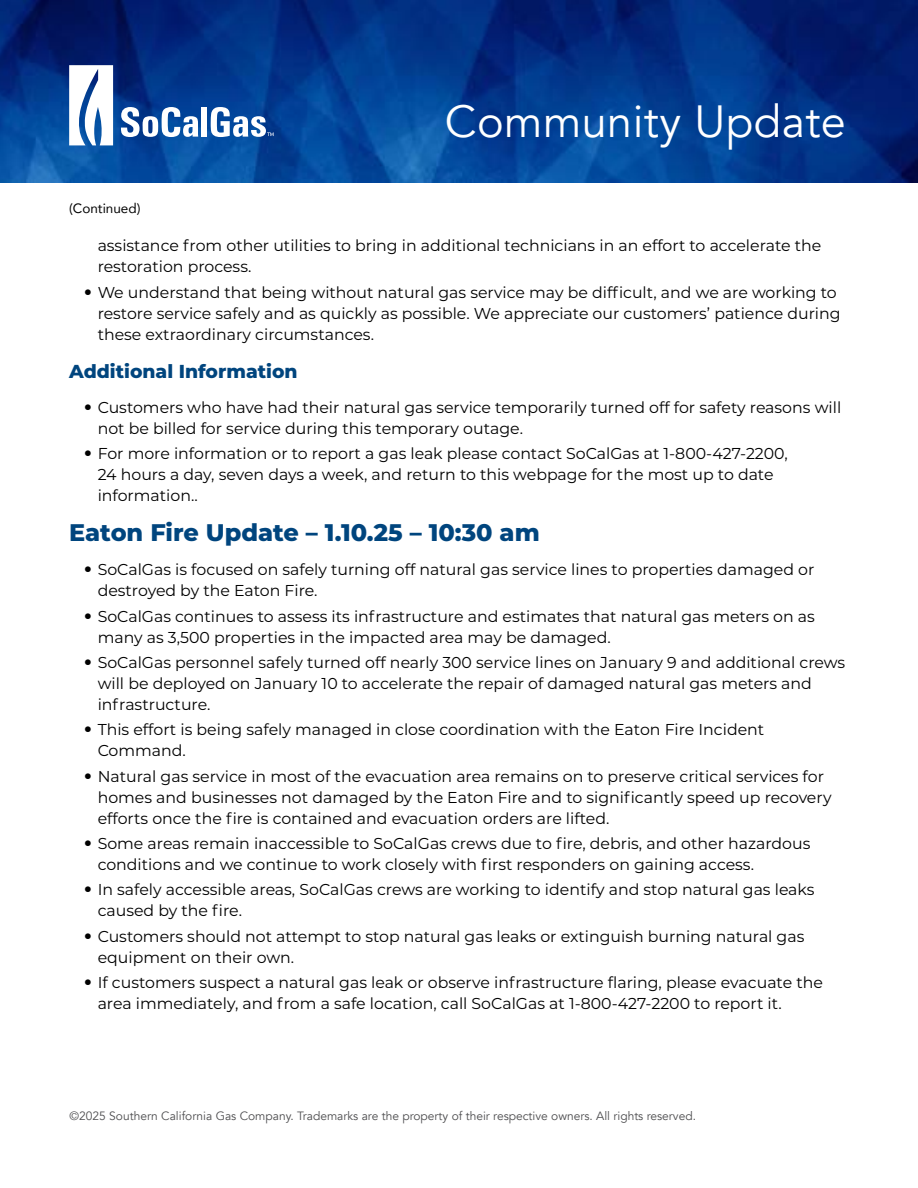
<style>
.page{position:relative;width:918px;height:1188px;background:#fff}
.page>*{position:absolute;margin:0;border:0;box-sizing:border-box;transform-origin:0 0}
.t1{font:45px "Avenir";letter-spacing:.01em;color:#fff}
.t2{font:800 24px "Montserrat";color:#00457e}
.t3{font:800 18.75px "Montserrat";color:#00457e}
.t4{font:15.75px/21px "Montserrat";color:#000}
.t5{font:13.5px "Avenir";color:#000}
.t6{font:12px "Avenir";color:#4d4d4f}
.s1{font-family:"Interstate";font-weight:700}
</style>
<div class="page">
<img style="left:0;top:0;width:918px;height:182px">
<svg style="left:69px;top:65px;width:44px;height:80px"></svg>
<svg style="left:121px;top:107px;width:77px;height:30px"></svg>
<div style="left:202px;top:107px;width:5px;height:30px;background:#fff"></div>
<svg style="left:211px;top:107px;width:63px;height:30px"></svg>
<h1 class="t1" style="left:445px;top:94px;width:402px">Community Update</h1>
<p class="t5" style="left:69px;top:197px;width:73px">(Continued)</p>
<p class="t4" style="left:98px;top:235px;width:725px">assistance from other utilities to bring in additional technicians in an effort to accelerate the restoration process.</p>
<p class="t4" style="left:98px;top:281px;width:745px;text-indent:-13px"><span class="s1">•</span> We understand that being without natural gas service may be difficult, and we are working to restore service safely and as quickly as possible. We appreciate our customers’ patience during these extraordinary circumstances.</p>
<p class="t3" style="left:69px;top:358px;width:230px">Additional Information</p>
<p class="t4" style="left:98px;top:396px;width:745px;text-indent:-13px"><span class="s1">•</span> Customers who have had their natural gas service temporarily turned off for safety reasons will not be billed for service during this temporary outage.</p>
<p class="t4" style="left:98px;top:443px;width:692px;text-indent:-13px"><span class="s1">•</span> For more information or to report a gas leak please contact SoCalGas at 1-800-427-2200,<br>24 hours a day, seven days a week, and return to this webpage for the most up to date information..</p>
<h2 class="t2" style="left:69px;top:515px;width:472px">Eaton Fire Update – 1.10.25 – 10:30 am</h2>
<p class="t4" style="left:98px;top:559px;width:718px;text-indent:-13px"><span class="s1">•</span> SoCalGas is focused on safely turning off natural gas service lines to properties damaged or destroyed by the Eaton Fire.</p>
<p class="t4" style="left:98px;top:605px;width:719px;text-indent:-13px"><span class="s1">•</span> SoCalGas continues to assess its infrastructure and estimates that natural gas meters on as many as 3,500 properties in the impacted area may be damaged.</p>
<p class="t4" style="left:98px;top:651px;width:749px;text-indent:-13px"><span class="s1">•</span> SoCalGas personnel safely turned off nearly 300 service lines on January 9 and additional crews will be deployed on January 10 to accelerate the repair of damaged natural gas meters and infrastructure.</p>
<p class="t4" style="left:98px;top:719px;width:668px;text-indent:-13px"><span class="s1">•</span> This effort is being safely managed in close coordination with the Eaton Fire Incident<br>Command.</p>
<p class="t4" style="left:98px;top:765px;width:735px;text-indent:-13px"><span class="s1">•</span> Natural gas service in most of the evacuation area remains on to preserve critical services for homes and businesses not damaged by the Eaton Fire and to significantly speed up recovery efforts once the fire is contained and evacuation orders are lifted.</p>
<p class="t4" style="left:98px;top:832px;width:714px;text-indent:-13px"><span class="s1">•</span> Some areas remain inaccessible to SoCalGas crews due to fire, debris, and other hazardous conditions and we continue to work closely with first responders on gaining access.</p>
<p class="t4" style="left:98px;top:879px;width:718px;text-indent:-13px"><span class="s1">•</span> In safely accessible areas, SoCalGas crews are working to identify and stop natural gas leaks caused by the fire.</p>
<p class="t4" style="left:98px;top:925px;width:708px;text-indent:-13px"><span class="s1">•</span> Customers should not attempt to stop natural gas leaks or extinguish burning natural gas equipment on their own.</p>
<p class="t4" style="left:98px;top:971px;width:727px;text-indent:-13px"><span class="s1">•</span> If customers suspect a natural gas leak or observe infrastructure flaring, please evacuate the area immediately, and from a safe location, call SoCalGas at 1-800-427-2200 to report it.</p>
<p class="t6" style="left:70px;top:1109px;width:628px">©2025 Southern California Gas Company. Trademarks are the property of their respective owners. All rights reserved.</p>
</div>
